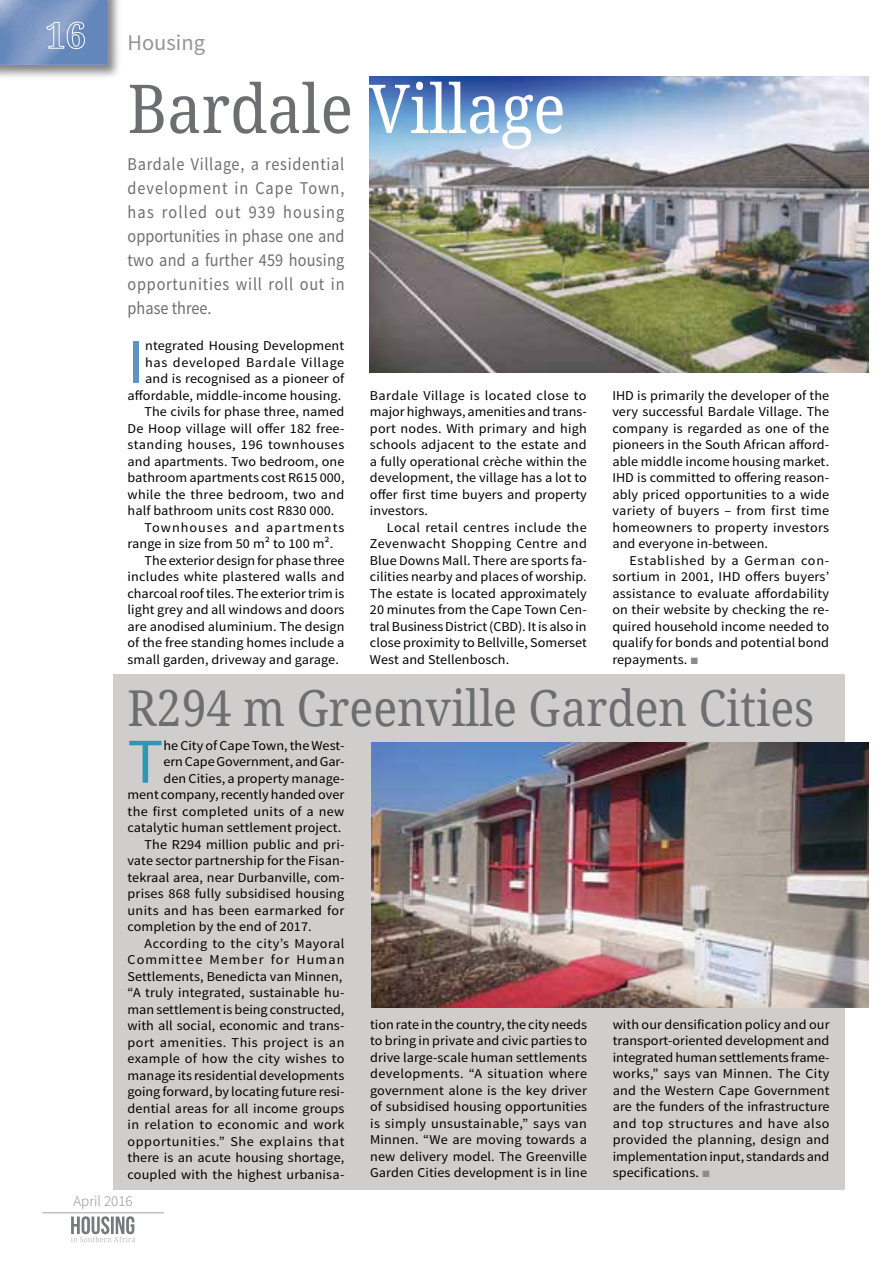
<style>
.page{position:relative;width:893px;height:1263px;background:#fff}
.page>*{position:absolute;margin:0;border:0;box-sizing:border-box;transform-origin:0 0}
.t1{font:67.5px "Droid Serif";color:#6d6e71;scale:.9 1}
.t2{font:63.75px "Source Sans Pro";color:#2b99b0;scale:1.05 1}
.t3{font:63.75px "Source Sans Pro";color:#5f92c5;scale:1.05 1}
.t4{font:49.5px "Droid Serif";color:#6d6e71;scale:.9 1}
.t5{font:22.5px "Source Sans Pro";color:#939598}
.t6{font:18px/24px "Source Sans Pro";letter-spacing:.04em;color:#6d6e71;text-align:justify;scale:.9 1}
.t7{font:300 15px "Source Sans Pro";color:#8a8c8e}
.t8{font:13.5px/16.5px "Source Sans Pro";letter-spacing:.005em;color:#000;text-align:justify;scale:1.05 1}
.t9{font:13.5px "Source Sans Pro";letter-spacing:.035em;color:#000;scale:1.05 1}
.t10{font:13.5px "Source Sans Pro";letter-spacing:.025em;color:#000;scale:1.05 1}
.t11{font:13.5px "Source Sans Pro";letter-spacing:.04em;color:#000;scale:1.05 1}
.t12{font:13.5px "Source Sans Pro";letter-spacing:.03em;color:#000;scale:1.05 1}
.t13{font:13.5px "Source Sans Pro";letter-spacing:.045em;color:#000;scale:1.05 1}
.t14{font:13.5px "Source Sans Pro";letter-spacing:.075em;color:#000;scale:1.05 1}
.t15{font:13.5px "Source Sans Pro";letter-spacing:.07em;color:#000;scale:1.05 1}
.s1{color:#fff}
.s2{font-family:"Franklin Gothic";color:#8a8c8e}
</style>
<div class="page">
<svg style="left:71px;top:1216px;width:64px;height:26px"></svg>
<div style="left:113px;top:674px;width:731px;height:515px;background:#d0cdcd"></div>
<div style="left:0;top:0;width:121px;height:79px;background:#000;opacity:.48"></div>
<img style="left:0;top:0;width:107px;height:64px">
<svg style="left:46px;top:21px;width:39px;height:28px"></svg>
<hr style="left:43px;top:1212px;width:121px;height:1px;background:#bcbec0">
<img style="left:371px;top:742px;width:497px;height:265px">
<img style="left:370px;top:77px;width:498px;height:295px">
<h3 class="t5" style="left:128px;top:29px;width:79px">Housing</h3>
<h1 class="t1" style="left:128px;top:67px;width:488px">Bardale <span class="s1">Village</span></h1>
<h3 class="t6" style="left:128px;top:153px;width:243px">Bardale Village, a residential development in Cape Town, has rolled out 939 housing opportunities in phase one and two and a further 459 housing opportunities will roll out in phase three.</h3>
<h2 class="t3" style="left:128px;top:323px;width:18px">I</h2>
<p class="t8" style="left:145px;top:338px;width:191px">ntegrated Housing Development</p>
<p class="t13" style="left:145px;top:354px;width:191px">has developed Bardale Village</p>
<p class="t8" style="left:145px;top:371px;width:191px">and is recognised as a pioneer of</p>
<p class="t8" style="left:128px;top:387px;width:205px">affordable, middle-income housing.</p>
<p class="t8" style="left:145px;top:404px;width:192px">The civils for phase three, named</p>
<p class="t8" style="left:128px;top:420px;width:208px">De Hoop village will offer 182 free-</p>
<p class="t12" style="left:128px;top:436px;width:208px">standing houses, 196 townhouses</p>
<p class="t8" style="left:128px;top:453px;width:208px">and apartments. Two bedroom, one</p>
<p class="t8" style="left:128px;top:470px;width:208px">bathroom apartments cost R615 000,</p>
<p class="t8" style="left:128px;top:486px;width:208px">while the three bedroom, two and</p>
<p class="t8" style="left:128px;top:503px;width:199px">half bathroom units cost R830 000.</p>
<p class="t15" style="left:145px;top:519px;width:192px">Townhouses and apartments</p>
<p class="t8" style="left:128px;top:536px;width:197px">range in size from 50 m² to 100 m².</p>
<p class="t8" style="left:145px;top:552px;width:192px">The exterior design for phase three</p>
<p class="t8" style="left:128px;top:569px;width:208px">includes white plastered walls and</p>
<p class="t8" style="left:128px;top:585px;width:208px">charcoal roof tiles. The exterior trim is</p>
<p class="t8" style="left:128px;top:602px;width:208px">light grey and all windows and doors</p>
<p class="t8" style="left:128px;top:618px;width:208px">are anodised aluminium. The design</p>
<p class="t8" style="left:128px;top:635px;width:208px">of the free standing homes include a</p>
<p class="t8" style="left:128px;top:651px;width:203px">small garden, driveway and garage.</p>
<p class="t8" style="left:370px;top:387px;width:208px">Bardale Village is located close to major highways, amenities and trans&shy;port nodes. With primary and high schools adjacent to the estate and a fully operational crèche within the development, the village has a lot to offer first time buyers and property investors.</p>
<p class="t8" style="left:370px;top:519px;width:208px;text-indent:17px">Local retail centres include the Zevenwacht Shopping Centre and Blue Downs Mall. There are sports fa&shy;cilities nearby and places of worship.<br>The estate is located approximately 20 minutes from the Cape Town Cen&shy;tral Business District (CBD). It is also in close proximity to Bellville, Somerset West and Stellenbosch.</p>
<p class="t8" style="left:612px;top:387px;width:208px">IHD is primarily the developer of the very successful Bardale Village. The company is regarded as one of the pioneers in the South African afford&shy;able middle income housing market.<br>IHD is committed to offering reason&shy;ably priced opportunities to a wide variety of buyers – from first time homeowners to property investors and everyone in-between.</p>
<p class="t8" style="left:612px;top:552px;width:208px;text-indent:17px">Established by a German con&shy;sortium in 2001, IHD offers buyers’ assistance to evaluate affordability on their website by checking the re&shy;quired household income needed to qualify for bonds and potential bond repayments. <span class="s2">■</span></p>
<h3 class="t4" style="left:128px;top:677px;width:765px">R294 m Greenville Garden Cities</h3>
<h2 class="t2" style="left:128px;top:722px;width:35px">T</h2>
<p class="t8" style="left:163px;top:737px;width:174px">he City of Cape Town, the West-</p>
<p class="t8" style="left:163px;top:754px;width:174px">ern Cape Government, and Gar-</p>
<p class="t8" style="left:163px;top:770px;width:174px">den Cities, a property manage-</p>
<p class="t8" style="left:128px;top:787px;width:208px">ment company, recently handed over</p>
<p class="t10" style="left:128px;top:803px;width:208px">the first completed units of a new</p>
<p class="t8" style="left:128px;top:820px;width:205px">catalytic human settlement project.</p>
<p class="t8" style="left:145px;top:836px;width:192px">The R294 million public and pri-</p>
<p class="t8" style="left:128px;top:853px;width:208px">vate sector partnership for the Fisan-</p>
<p class="t8" style="left:128px;top:869px;width:208px">tekraal area, near Durbanville, com-</p>
<p class="t8" style="left:128px;top:886px;width:208px">prises 868 fully subsidised housing</p>
<p class="t10" style="left:128px;top:902px;width:208px">units and has been earmarked for</p>
<p class="t8" style="left:128px;top:919px;width:177px">completion by the end of 2017.</p>
<p class="t9" style="left:145px;top:935px;width:192px">According to the city’s Mayoral</p>
<p class="t14" style="left:128px;top:951px;width:208px">Committee Member for Human</p>
<p class="t8" style="left:128px;top:968px;width:206px">Settlements, Benedicta van Minnen,</p>
<p class="t8" style="left:128px;top:985px;width:208px">“A truly integrated, sustainable hu-</p>
<p class="t8" style="left:128px;top:1001px;width:208px">man settlement is being constructed,</p>
<p class="t8" style="left:128px;top:1018px;width:208px">with all social, economic and trans-</p>
<p class="t9" style="left:128px;top:1034px;width:208px">port amenities. This project is an</p>
<p class="t8" style="left:128px;top:1051px;width:208px">example of how the city wishes to</p>
<p class="t8" style="left:128px;top:1067px;width:208px">manage its residential developments</p>
<p class="t8" style="left:128px;top:1084px;width:208px">going forward, by locating future resi-</p>
<p class="t8" style="left:128px;top:1100px;width:208px">dential areas for all income groups</p>
<p class="t9" style="left:128px;top:1116px;width:208px">in relation to economic and work</p>
<p class="t11" style="left:128px;top:1133px;width:208px">opportunities.” She explains that</p>
<p class="t8" style="left:128px;top:1150px;width:208px">there is an acute housing shortage,</p>
<p class="t8" style="left:128px;top:1166px;width:208px">coupled with the highest urbanisa-</p>
<p class="t7" style="left:73px;top:1192px;width:61px">April 2016</p>
<p class="t8" style="left:370px;top:1016px;width:208px">tion rate in the country, the city needs to bring in private and civic parties to drive large-scale human settlements developments. “A situation where government alone is the key driver of subsidised housing opportunities is simply unsustainable,” says van Minnen. “We are moving towards a new delivery model. The Greenville Garden Cities development is in line</p>
<p class="t8" style="left:613px;top:1016px;width:208px">with our densification policy and our transport-oriented development and integrated human settlements frame&shy;works,” says van Minnen. The City and the Western Cape Government are the funders of the infrastructure and top structures and have also provided the planning, design and implementation input, standards and specifications. <span class="s2">■</span></p>
</div>
